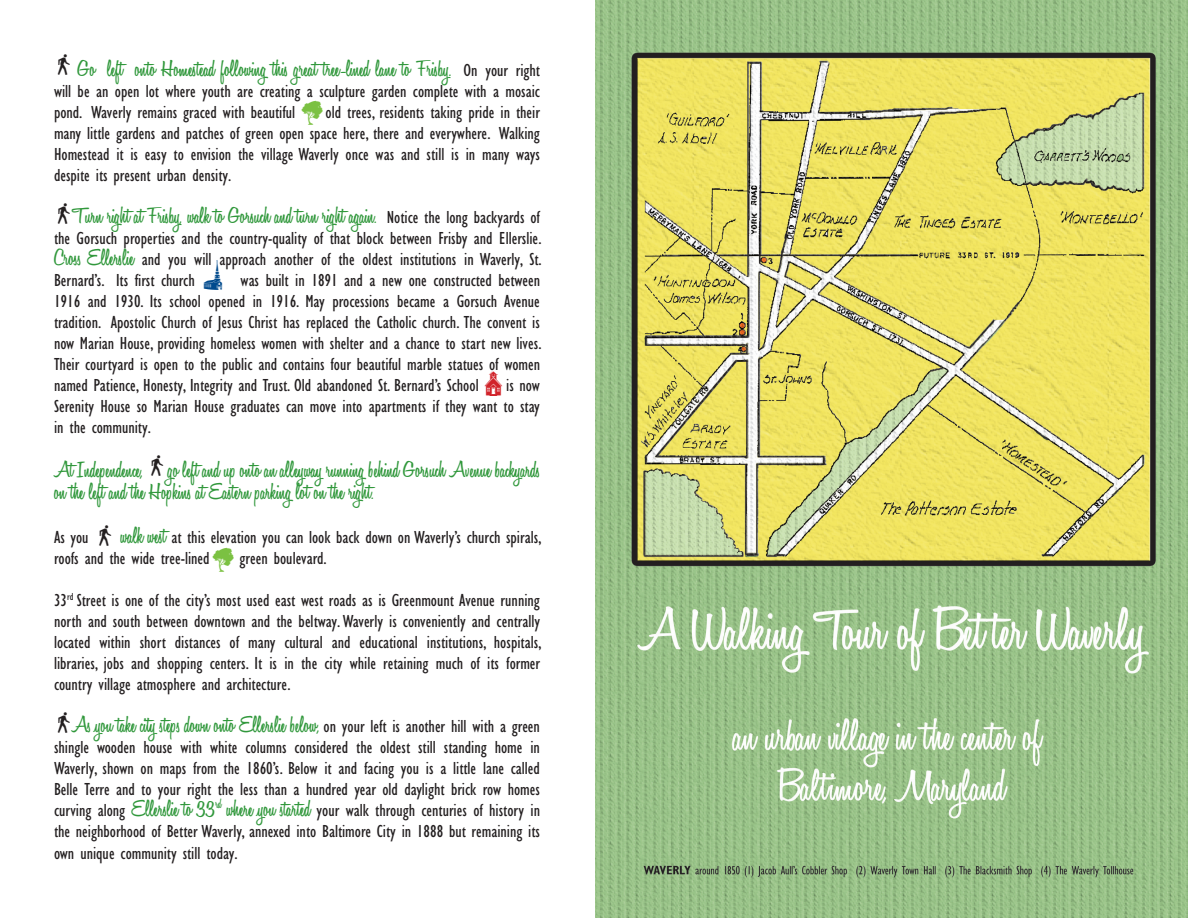
<style>
.page{position:relative;width:1188px;height:918px;background:#fff}
.page>*{position:absolute;margin:0;border:0;box-sizing:border-box;transform-origin:0 0}
.t1{font:37.5px "Little City 2000";color:#d1232a}
.t2{font:30px "Little City 2000";color:#004a8d}
.t3{font:600 24px/22.5px "Honey Script";color:#31983c}
.t4{font:24px "Df Incidentals Plain";color:#7bc142}
.t5{font:condensed 18px/21px "Gill Sans";color:#231f20;text-align:justify}
.s1{font-family:"Gill Sans";font-weight:400;font-stretch:condensed;font-size:18px;color:#231f20}
.s2{font-family:"Honey Script";font-weight:600;font-stretch:normal;font-size:24px;color:#31983c}
</style>
<div class="page">
<img style="left:596px;top:0;width:592px;height:918px">
<p class="t3" style="left:78px;top:59px;width:464px">Go left onto Homestead following this great tree-lined lane to Frisby. <span class="s1">On your right</span></p>
<p class="t5" style="left:54px;top:81px;width:487px">will be an open lot where youth are creating a sculpture garden complete with a mosaic pond. Waverly remains graced with beautiful</p>
<p class="t4" style="left:301px;top:99px;width:24px">a</p>
<p class="t5" style="left:54px;top:102px;width:487px;text-indent:272px">old trees, residents taking pride in their many little gardens and patches of green open space here, there and everywhere. Walking Homestead it is easy to envision the village Waverly once was and still is in many ways despite its present urban density.</p>
<p class="t3" style="left:72px;top:206px;width:469px">Turn right at Frisby, walk to Gorsuch and turn right again. <span class="s1">Notice the long backyards of</span></p>
<p class="t5" style="left:54px;top:228px;width:489px">the Gorsuch properties and the country-quality of that block between Frisby and Ellerslie.<br><span class="s2">Cross Ellerslie</span> and you will approach another of the oldest institutions in Waverly, St.<br>Bernard’s. Its first church</p>
<p class="t2" style="left:204px;top:261px;width:20px">m</p>
<p class="t5" style="left:54px;top:270px;width:489px;text-indent:187px">was built in 1891 and a new one constructed between 1916 and 1930. Its school opened in 1916. May processions became a Gorsuch Avenue tradition. Apostolic Church of Jesus Christ has replaced the Catholic church. The convent is now Marian House, providing homeless women with shelter and a chance to start new lives.<br>Their courtyard is open to the public and contains four beautiful marble statues of women named Patience, Honesty, Integrity and Trust. Old abandoned St. Bernard’s School</p>
<p class="t1" style="left:484px;top:362px;width:20px">b</p>
<p class="t5" style="left:54px;top:375px;width:487px;text-indent:452px">is now Serenity House so Marian House graduates can move into apartments if they want to stay in the community.</p>
<p class="t3" style="left:54px;top:459px;width:487px">At Independence, go left and up onto an alleyway running behind Gorsuch Avenue backyards on the left and the Hopkins at Eastern parking lot on the right.</p>
<p class="t5" style="left:54px;top:527px;width:36px">As you</p>
<p class="t5" style="left:54px;top:527px;width:489px;text-indent:67px"><span class="s2">walk west</span> at this elevation you can look back down on Waverly’s church spirals, roofs and the wide tree-lined</p>
<p class="t4" style="left:212px;top:546px;width:24px">a</p>
<p class="t5" style="left:240px;top:548px;width:89px">green boulevard.</p>
<p class="t5" style="left:54px;top:590px;width:489px">33<sup>rd</sup> Street is one of the city’s most used east west roads as is Greenmount Avenue running north and south between downtown and the beltway. Waverly is conveniently and centrally located within short distances of many cultural and educational institutions, hospitals, libraries, jobs and shopping centers. It is in the city while retaining much of its former country village atmosphere and architecture.</p>
<p class="t3" style="left:72px;top:714px;width:470px">As you take city steps down onto Ellerslie below, <span class="s1">on your left is another hill with a green</span></p>
<p class="t5" style="left:54px;top:736px;width:488px">shingle wooden house with white columns considered the oldest still standing home in Waverly, shown on maps from the 1860’s. Below it and facing you is a little lane called Belle Terre and to your right the less than a hundred year old daylight brick row homes curving along <span class="s2">Ellerslie to 33</span><sup>rd</sup> <span class="s2">where you started</span> your walk through centuries of history in the neighborhood of Better Waverly, annexed into Baltimore City in 1888 but remaining its own unique community still today.</p>
</div>
